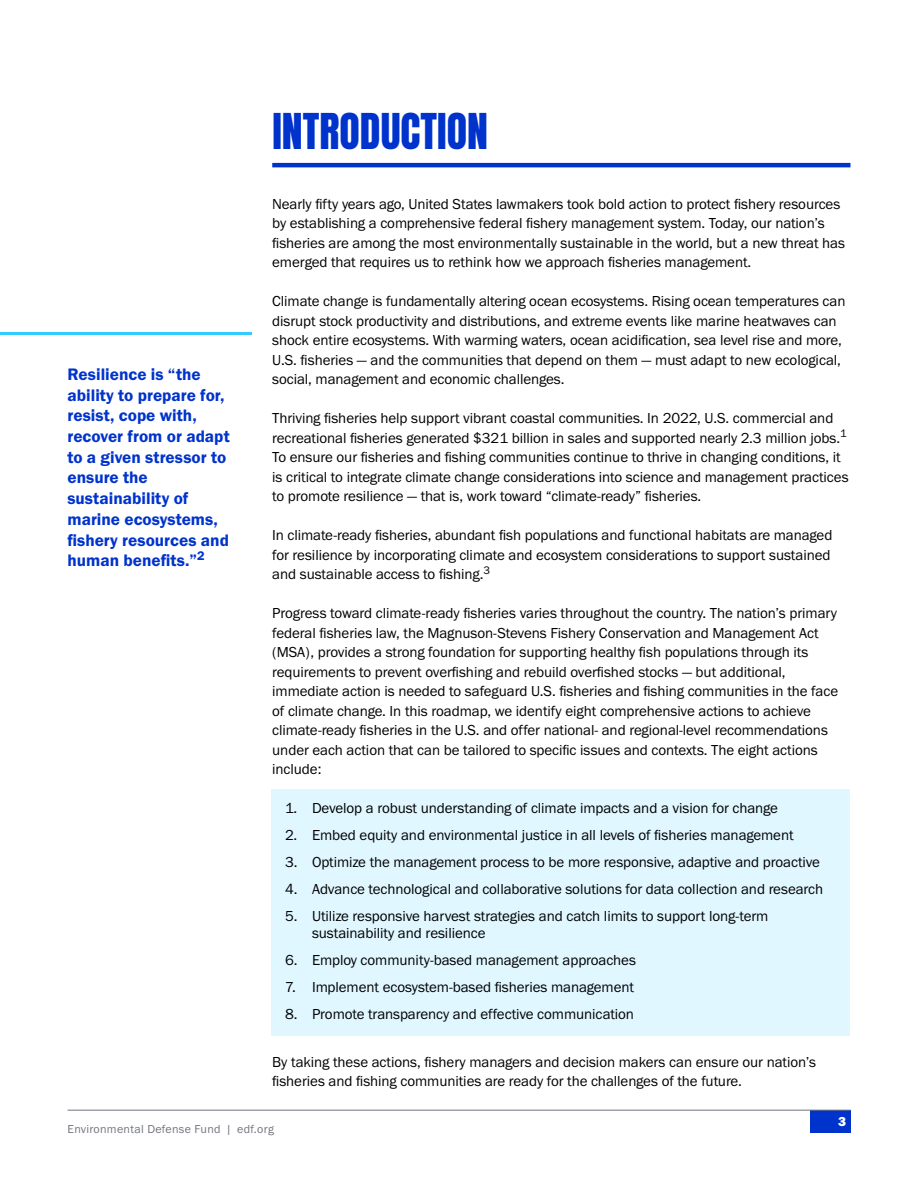
<style>
.page{position:relative;width:918px;height:1188px;background:#fff}
.page>*{position:absolute;margin:0;border:0;box-sizing:border-box;transform-origin:0 0}
.t1{font:42px "Anton";color:#03c}
.t2{font:17.25px/20.7px "Franklin Gothic URW Dem";color:#03c}
.t3{font:15px/19.5px "Franklin Gothic URW Boo";letter-spacing:-.005em;color:#000}
.t4{font:13.5px "Franklin Gothic URW Hea";color:#fff}
.t5{font:12px "Franklin Gothic URW Boo";letter-spacing:.025em;color:#72757f}
</style>
<div class="page">
<div style="left:810px;top:1110px;width:40px;height:23px;background:#03c"></div>
<hr style="left:68px;top:1110px;width:782px;height:1px;background:#72757f">
<div style="left:272px;top:789px;width:578px;height:247px;background:#e0f7ff"></div>
<hr style="left:272px;top:163px;width:578px;height:4px;background:#03c">
<hr style="left:0;top:332px;width:251px;height:3px;background:#3cf">
<p class="t2" style="left:68px;top:364px;width:164px">Resilience is “the ability to prepare for, resist, cope with, recover from or adapt to a given stressor to ensure the sustainability of marine ecosystems, fishery resources and human benefits.”<sup>2</sup></p>
<h1 class="t1" style="left:272px;top:110px;width:217px">INTRODUCTION</h1>
<p class="t3" style="left:272px;top:193px;width:574px">Nearly fifty years ago, United States lawmakers took bold action to protect fishery resources by establishing a comprehensive federal fishery management system. Today, our nation’s fisheries are among the most environmentally sustainable in the world, but a new threat has emerged that requires us to rethink how we approach fisheries management.</p>
<p class="t3" style="left:272px;top:291px;width:575px">Climate change is fundamentally altering ocean ecosystems. Rising ocean temperatures can disrupt stock productivity and distributions, and extreme events like marine heatwaves can shock entire ecosystems. With warming waters, ocean acidification, sea level rise and more, U.S. fisheries — and the communities that depend on them — must adapt to new ecological, social, management and economic challenges.</p>
<p class="t3" style="left:272px;top:408px;width:578px">Thriving fisheries help support vibrant coastal communities. In 2022, U.S. commercial and recreational fisheries generated $321 billion in sales and supported nearly 2.3 million jobs.<sup>1<br></sup>To ensure our fisheries and fishing communities continue to thrive in changing conditions, it is critical to integrate climate change considerations into science and management practices to promote resilience — that is, work toward “climate-ready” fisheries.</p>
<p class="t3" style="left:272px;top:525px;width:562px;text-align:justify">In climate-ready fisheries, abundant fish populations and functional habitats are managed for resilience by incorporating climate and ecosystem considerations to support sustained and sustainable access to fishing.<sup>3</sup></p>
<p class="t3" style="left:272px;top:603px;width:567px">Progress toward climate-ready fisheries varies throughout the country. The nation’s primary federal fisheries law, the Magnuson-Stevens Fishery Conservation and Management Act (MSA), provides a strong foundation for supporting healthy fish populations through its requirements to prevent overfishing and rebuild overfished stocks — but additional, immediate action is needed to safeguard U.S. fisheries and fishing communities in the face of climate change. In this roadmap, we identify eight comprehensive actions to achieve climate-ready fisheries in the U.S. and offer national- and regional-level recommendations under each action that can be tailored to specific issues and contexts. The eight actions include:</p>
<p class="t3" style="left:285px;top:798px;width:495px">1. Develop a robust understanding of climate impacts and a vision for change</p>
<p class="t3" style="left:285px;top:825px;width:510px">2. Embed equity and environmental justice in all levels of fisheries management</p>
<p class="t3" style="left:285px;top:852px;width:537px">3. Optimize the management process to be more responsive, adaptive and proactive</p>
<p class="t3" style="left:285px;top:879px;width:540px">4. Advance technological and collaborative solutions for data collection and research</p>
<p class="t3" style="left:312px;top:908px;width:458px;line-height:16.5px;text-indent:-27px">5. Utilize responsive harvest strategies and catch limits to support long-term sustainability and resilience</p>
<p class="t3" style="left:285px;top:950px;width:353px">6. Employ community-based management approaches</p>
<p class="t3" style="left:285px;top:977px;width:351px">7. Implement ecosystem-based fisheries management</p>
<p class="t3" style="left:285px;top:1004px;width:351px">8. Promote transparency and effective communication</p>
<p class="t3" style="left:272px;top:1051px;width:545px">By taking these actions, fishery managers and decision makers can ensure our nation’s fisheries and fishing communities are ready for the challenges of the future.</p>
<p class="t5" style="left:68px;top:1121px;width:208px">Environmental Defense Fund | edf.org</p>
<p class="t4" style="left:838px;top:1113px;width:9px">3</p>
</div>
